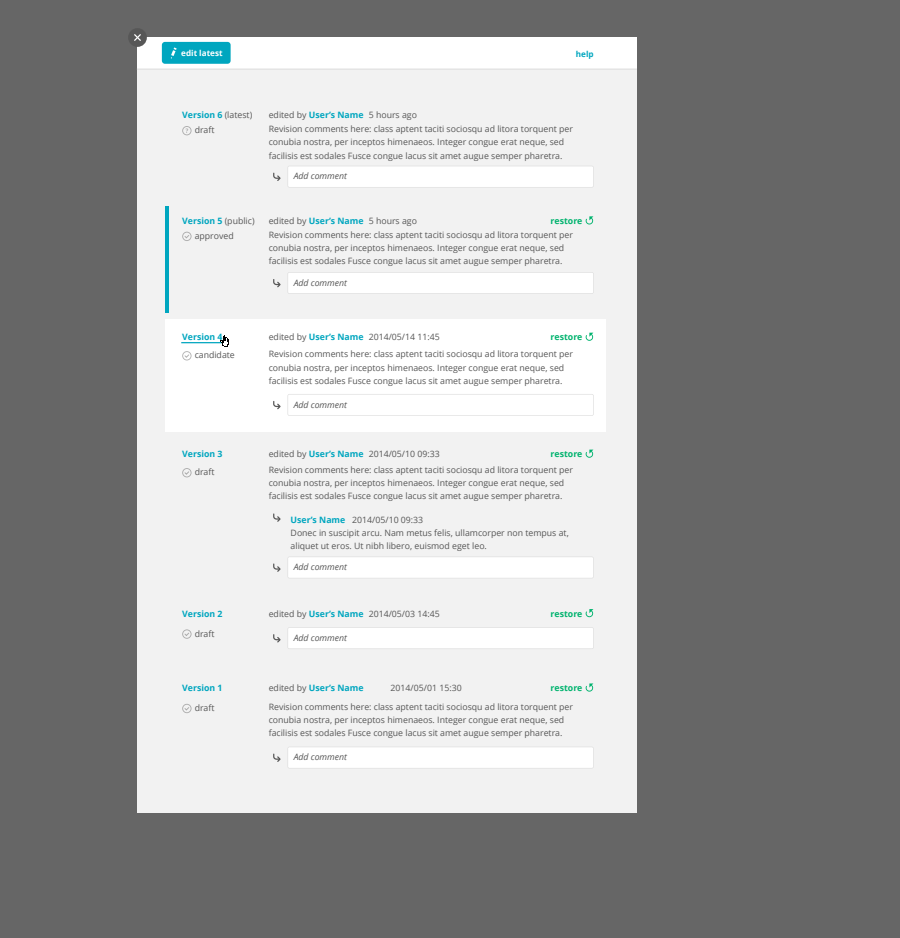
<style>
.page{position:relative;width:900px;height:938px;background:#666}
.page>*{position:absolute;margin:0;border:0;box-sizing:border-box;transform-origin:0 0}
.t1{font:8.75px/13.1px "Open Sans";color:#575757}
.t2{font:700 8.75px "Open Sans";color:#00a6bf}
.t3{font:italic 8.75px "Open Sans";letter-spacing:-.005em;color:#575757}
.t4{font:700 8.75px "Open Sans";color:#00b36e}
.t5{font:700 8.12px "Open Sans";color:#fff}
.t6{font:700 8.12px "Open Sans";color:#00a6bf}
.s1{font-weight:700;color:#00a6bf}
.s2{font-weight:400;color:#575757}
</style>
<div class="page">
<div style="left:138px;top:38px;width:500px;height:774px;background:#f2f2f2"></div>
<div style="left:138px;top:38px;width:500px;height:31px;background:#fff"></div>
<hr style="left:137px;top:69px;width:500px;height:1px;background:#dcdcdc">
<div style="left:289px;top:558px;width:305px;height:19px;background:#fff"></div>
<svg style="left:273px;top:563px;width:8px;height:9px"></svg>
<svg style="left:288px;top:627px;width:306px;height:22px"></svg>
<svg style="left:273px;top:634px;width:8px;height:9px"></svg>
<div style="left:288px;top:747px;width:306px;height:20px;background:#fff"></div>
<svg style="left:273px;top:753px;width:8px;height:9px"></svg>
<svg style="left:288px;top:272px;width:306px;height:22px"></svg>
<svg style="left:273px;top:279px;width:8px;height:9px"></svg>
<svg style="left:288px;top:166px;width:306px;height:22px"></svg>
<svg style="left:273px;top:172px;width:8px;height:9px"></svg>
<div style="left:128px;top:28px;width:19px;height:19px;background:#575757;border-radius:50%"></div>
<svg style="left:134px;top:34px;width:7px;height:7px"></svg>
<svg style="left:182px;top:232px;width:10px;height:9px"></svg>
<svg style="left:586px;top:216px;width:7px;height:8px"></svg>
<div style="left:166px;top:319px;width:440px;height:112px;background:#fff"></div>
<hr style="left:181px;top:342px;width:47px;height:1px;background:#00a6bf">
<svg style="left:182px;top:351px;width:10px;height:9px"></svg>
<svg style="left:586px;top:332px;width:7px;height:9px"></svg>
<svg style="left:182px;top:468px;width:10px;height:9px"></svg>
<svg style="left:586px;top:449px;width:7px;height:9px"></svg>
<svg style="left:273px;top:513px;width:8px;height:9px"></svg>
<svg style="left:182px;top:629px;width:10px;height:9px"></svg>
<svg style="left:586px;top:609px;width:7px;height:8px"></svg>
<svg style="left:182px;top:703px;width:10px;height:10px"></svg>
<svg style="left:586px;top:683px;width:7px;height:8px"></svg>
<svg style="left:288px;top:394px;width:306px;height:22px"></svg>
<svg style="left:273px;top:401px;width:8px;height:9px"></svg>
<hr style="left:166px;top:206px;width:3px;height:106px;background:#00a6bf">
<svg style="left:182px;top:126px;width:10px;height:9px"></svg>
<svg style="left:221px;top:335px;width:8px;height:12px"></svg>
<div style="left:162px;top:42px;width:69px;height:22px;background:#00a6bf;border-radius:3px"></div>
<svg style="left:171px;top:47px;width:6px;height:12px"></svg>
<p class="t5" style="left:181px;top:48px;width:43px">edit latest</p>
<p class="t6" style="left:576px;top:48px;width:19px">help</p>
<p class="t1" style="left:195px;top:107px;width:59px;line-height:15px;text-indent:-13px"><span class="s1">Version 6</span> (latest) draft</p>
<p class="t1" style="left:269px;top:108px;width:306px;line-height:14.1px">edited by <span class="s1">User’s Name</span> 5 hours ago<br>Revision comments here: class aptent taciti sociosqu ad litora torquent per</p>
<p class="t1" style="left:269px;top:135px;width:297px">conubia nostra, per inceptos himenaeos. Integer congue erat neque, sed facilisis est sodales Fusce congue lacus sit amet augue semper pharetra.</p>
<p class="t3" style="left:294px;top:170px;width:55px">Add comment</p>
<p class="t2" style="left:182px;top:214px;width:74px">Version 5 <span class="s2">(public)</span></p>
<p class="t4" style="left:551px;top:214px;width:33px">restore</p>
<p class="t1" style="left:195px;top:229px;width:41px">approved</p>
<p class="t1" style="left:269px;top:213px;width:306px;line-height:14.1px">edited by <span class="s1">User’s Name</span> 5 hours ago<br>Revision comments here: class aptent taciti sociosqu ad litora torquent per</p>
<p class="t1" style="left:269px;top:241px;width:297px">conubia nostra, per inceptos himenaeos. Integer congue erat neque, sed facilisis est sodales Fusce congue lacus sit amet augue semper pharetra.</p>
<p class="t3" style="left:294px;top:276px;width:55px">Add comment</p>
<p class="t2" style="left:182px;top:331px;width:42px">Version 4</p>
<p class="t4" style="left:551px;top:331px;width:33px">restore</p>
<p class="t1" style="left:195px;top:348px;width:42px">candidate</p>
<p class="t1" style="left:269px;top:328px;width:306px;line-height:17.2px">edited by <span class="s1">User’s Name</span> 2014/05/14 11:45<br>Revision comments here: class aptent taciti sociosqu ad litora torquent per</p>
<p class="t1" style="left:269px;top:360px;width:297px">conubia nostra, per inceptos himenaeos. Integer congue erat neque, sed facilisis est sodales Fusce congue lacus sit amet augue semper pharetra.</p>
<p class="t3" style="left:294px;top:398px;width:55px">Add comment</p>
<p class="t1" style="left:269px;top:445px;width:306px;line-height:16px">edited by <span class="s1">User’s Name</span> 2014/05/10 09:33<br>Revision comments here: class aptent taciti sociosqu ad litora torquent per</p>
<p class="t1" style="left:269px;top:476px;width:297px">conubia nostra, per inceptos himenaeos. Integer congue erat neque, sed facilisis est sodales Fusce congue lacus sit amet augue semper pharetra.</p>
<p class="t1" style="left:291px;top:513px;width:280px"><span class="s1">User’s Name</span> 2014/05/10 09:33<br>Donec in suscipit arcu. Nam metus felis, ullamcorper non tempus at, aliquet ut eros. Ut nibh libero, euismod eget leo.</p>
<p class="t2" style="left:182px;top:448px;width:42px">Version 3</p>
<p class="t4" style="left:551px;top:448px;width:33px">restore</p>
<p class="t1" style="left:195px;top:465px;width:21px">draft</p>
<p class="t3" style="left:294px;top:561px;width:55px">Add comment</p>
<p class="t2" style="left:182px;top:607px;width:42px">Version 2</p>
<p class="t4" style="left:551px;top:607px;width:33px">restore</p>
<p class="t1" style="left:195px;top:626px;width:21px">draft</p>
<p class="t1" style="left:269px;top:606px;width:173px">edited by <span class="s1">User’s Name</span> 2014/05/03 14:45</p>
<p class="t3" style="left:294px;top:631px;width:55px">Add comment</p>
<p class="t2" style="left:182px;top:681px;width:42px">Version 1</p>
<p class="t4" style="left:551px;top:681px;width:33px">restore</p>
<p class="t1" style="left:195px;top:701px;width:21px">draft</p>
<p class="t2" style="left:269px;top:681px;width:96px"><span class="s2">edited by</span> User’s Name</p>
<p class="t1" style="left:269px;top:678px;width:306px;line-height:19.1px;text-indent:122px">2014/05/01 15:30<br>Revision comments here: class aptent taciti sociosqu ad litora torquent per</p>
<p class="t1" style="left:269px;top:713px;width:297px">conubia nostra, per inceptos himenaeos. Integer congue erat neque, sed facilisis est sodales Fusce congue lacus sit amet augue semper pharetra.</p>
<p class="t3" style="left:294px;top:751px;width:55px">Add comment</p>
</div>
